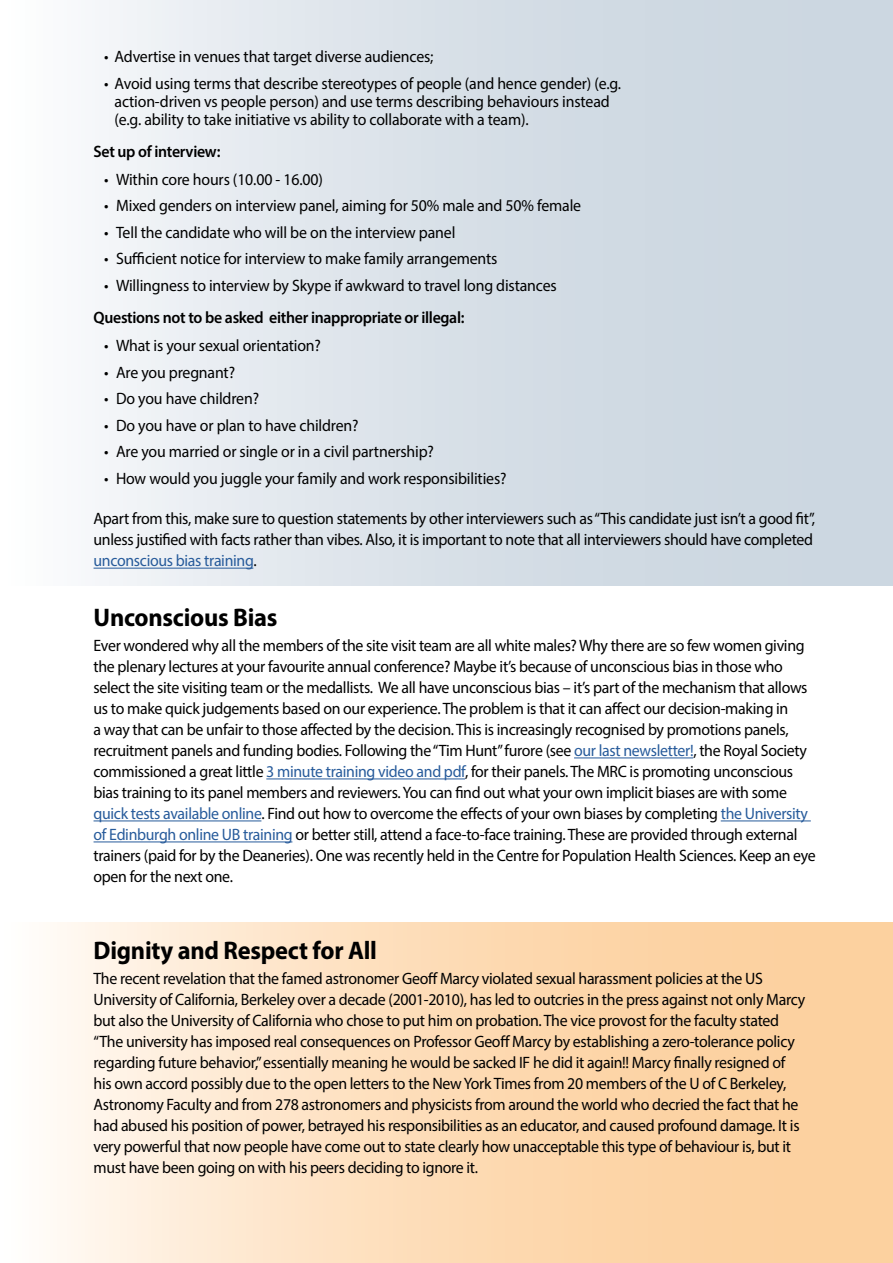
<style>
.page{position:relative;width:893px;height:1263px;background:#fff}
.page>*{position:absolute;margin:0;border:0;box-sizing:border-box;transform-origin:0 0}
._1__SUB_TITLE{font:700 25.5px "Myriad Pro";letter-spacing:-.01em;color:#000;scale:.96 1}
._2__BODY_TEXT{font:16.5px/21px "Myriad Pro";letter-spacing:-.02em;color:#000;scale:.96 1}
.bullet{font:600 16.5px "Myriad Pro";letter-spacing:-.02em;color:#000;scale:.96 1}
.s1{color:#275b9b}
</style>
<div class="page">
<svg style="left:53px;top:923px;width:840px;height:340px;background:#fdddba"></svg>
<div style="left:0;top:0;width:893px;height:586px;background:linear-gradient(to right,#f6f8fa,#c3d0db)"></div>
<hr style="left:94px;top:568px;width:159px;height:1px;background:#275b9b">
<hr style="left:574px;top:757px;width:119px;height:1px;background:#275b9b">
<hr style="left:266px;top:778px;width:199px;height:1px;background:#275b9b">
<hr style="left:94px;top:820px;width:167px;height:1px;background:#275b9b">
<hr style="left:721px;top:820px;width:90px;height:1px;background:#275b9b">
<hr style="left:94px;top:841px;width:198px;height:1px;background:#275b9b">
<p class="_2__BODY_TEXT" style="left:104px;top:46px;width:345px">• Advertise in venues that target diverse audiences;</p>
<p class="_2__BODY_TEXT" style="left:115px;top:74px;width:529px;line-height:18px;text-indent:-10px">• Avoid using terms that describe stereotypes of people (and hence gender) (e.g. action-driven vs people person) and use terms describing behaviours instead (e.g. ability to take initiative vs ability to collaborate with a team).</p>
<p class="bullet" style="left:94px;top:141px;width:134px">Set up of interview:</p>
<p class="_2__BODY_TEXT" style="left:104px;top:169px;width:229px">• Within core hours (10.00 - 16.00)</p>
<p class="_2__BODY_TEXT" style="left:104px;top:195px;width:498px">• Mixed genders on interview panel, aiming for 50% male and 50% female</p>
<p class="_2__BODY_TEXT" style="left:104px;top:222px;width:367px">• Tell the candidate who will be on the interview panel</p>
<p class="_2__BODY_TEXT" style="left:104px;top:248px;width:411px">• Sufficient notice for interview to make family arrangements</p>
<p class="_2__BODY_TEXT" style="left:104px;top:275px;width:473px">• Willingness to interview by Skype if awkward to travel long distances</p>
<p class="bullet" style="left:94px;top:307px;width:388px">Questions not to be asked either inappropriate or illegal:</p>
<p class="_2__BODY_TEXT" style="left:104px;top:335px;width:227px">• What is your sexual orientation?</p>
<p class="_2__BODY_TEXT" style="left:104px;top:361px;width:138px">• Are you pregnant?</p>
<p class="_2__BODY_TEXT" style="left:104px;top:388px;width:163px">• Do you have children?</p>
<p class="_2__BODY_TEXT" style="left:104px;top:414px;width:267px">• Do you have or plan to have children?</p>
<p class="_2__BODY_TEXT" style="left:104px;top:441px;width:345px">• Are you married or single or in a civil partnership?</p>
<p class="_2__BODY_TEXT" style="left:104px;top:467px;width:421px">• How would you juggle your family and work responsibilities?</p>
<p class="_2__BODY_TEXT" style="left:94px;top:508px;width:753px">Apart from this, make sure to question statements by other interviewers such as “This candidate just isn’t a good fit”, unless justified with facts rather than vibes. Also, it is important to note that all interviewers should have completed <span class="s1">unconscious bias training</span>.</p>
<p class="_1__SUB_TITLE" style="left:94px;top:601px;width:193px">Unconscious Bias</p>
<p class="_2__BODY_TEXT" style="left:94px;top:635px;width:754px">Ever wondered why all the members of the site visit team are all white males? Why there are so few women giving the plenary lectures at your favourite annual conference? Maybe it’s because of unconscious bias in those who select the site visiting team or the medallists. We all have unconscious bias – it’s part of the mechanism that allows us to make quick judgements based on our experience. The problem is that it can affect our decision-making in<br>a way that can be unfair to those affected by the decision. This is increasingly recognised by promotions panels, recruitment panels and funding bodies. Following the “Tim Hunt” furore (see <span class="s1">our last newsletter!</span>, the Royal Society commissioned a great little <span class="s1">3 minute training video and pdf</span>, for their panels. The MRC is promoting unconscious bias training to its panel members and reviewers. You can find out what your own implicit biases are with some <span class="s1">quick tests available online</span>. Find out how to overcome the effects of your own biases by completing <span class="s1">the University of Edinburgh online UB training</span> or better still, attend a face-to-face training. These are provided through external trainers (paid for by the Deaneries). One was recently held in the Centre for Population Health Sciences. Keep an eye open for the next one.</p>
<p class="_1__SUB_TITLE" style="left:94px;top:933px;width:297px">Dignity and Respect for All</p>
<p class="_2__BODY_TEXT" style="left:94px;top:967px;width:743px">The recent revelation that the famed astronomer Geoff Marcy violated sexual harassment policies at the US University of California, Berkeley over a decade (2001-2010), has led to outcries in the press against not only Marcy but also the University of California who chose to put him on probation. The vice provost for the faculty stated “The university has imposed real consequences on Professor Geoff Marcy by establishing a zero-tolerance policy regarding future behavior,” essentially meaning he would be sacked IF he did it again!! Marcy finally resigned of his own accord possibly due to the open letters to the New York Times from 20 members of the U of C Berkeley, Astronomy Faculty and from 278 astronomers and physicists from around the world who decried the fact that he had abused his position of power, betrayed his responsibilities as an educator, and caused profound damage. It is very powerful that now people have come out to state clearly how unacceptable this type of behaviour is, but it must have been going on with his peers deciding to ignore it.</p>
</div>
